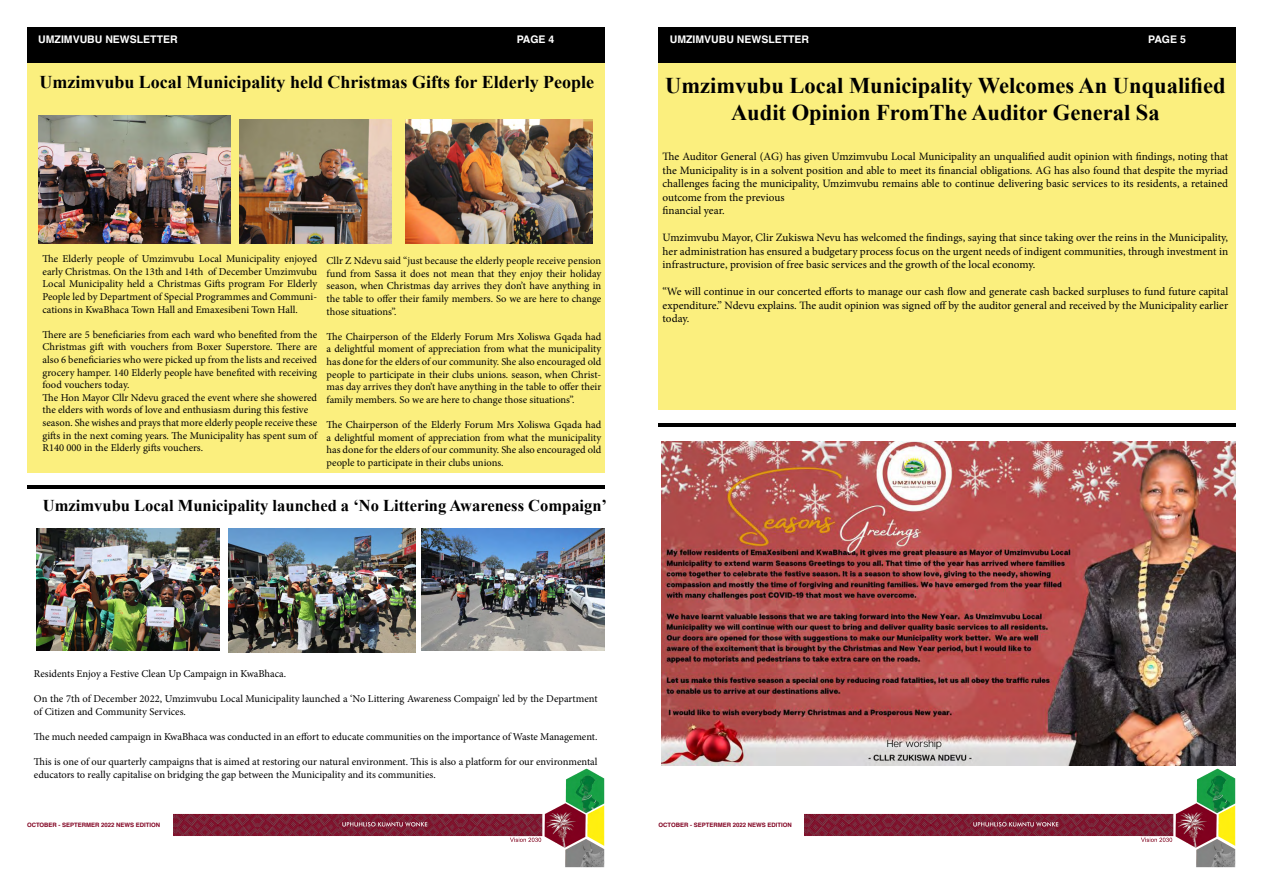
<style>
.page{position:relative;width:1263px;height:893px;background:#fff}
.page>*{position:absolute;margin:0;border:0;box-sizing:border-box;transform-origin:0 0}
.t1{font:700 22.5px/27px "Times New Roman";color:#000;text-align:center}
.t2{font:700 18px "Times New Roman";color:#000}
.t3{font:700 16.5px "Times New Roman";color:#000}
.t4{font:11.25px/13.5px "Minion Pro";color:#000;text-align:justify}
.t5{font:10.5px/12.6px "Minion Pro";color:#000;text-align:justify}
.t6{font:700 10.5px "Helvetica";color:#fff}
.t7{font:700 6px "Helvetica";color:#800020}
</style>
<div class="page">
<div style="left:27px;top:63px;width:577px;height:410px;background:#fbef7e"></div>
<div style="left:27px;top:27px;width:577px;height:36px;background:#000"></div>
<img style="left:173px;top:768px;width:431px;height:100px">
<hr style="left:27px;top:485px;width:577px;height:3px;background:#000">
<div style="left:658px;top:63px;width:578px;height:346px;background:#fbef7e"></div>
<div style="left:658px;top:27px;width:578px;height:36px;background:#000"></div>
<img style="left:805px;top:765px;width:431px;height:103px">
<img style="left:661px;top:442px;width:575px;height:323px">
<hr style="left:658px;top:423px;width:578px;height:3px;background:#000">
<img style="left:38px;top:116px;width:192px;height:128px">
<img style="left:239px;top:119px;width:153px;height:125px">
<img style="left:405px;top:119px;width:187px;height:125px">
<img style="left:37px;top:529px;width:183px;height:121px">
<img style="left:229px;top:528px;width:186px;height:124px">
<img style="left:422px;top:529px;width:183px;height:121px">
<p class="t6" style="left:38px;top:31px;width:141px">UMZIMVUBU NEWSLETTER</p>
<p class="t6" style="left:517px;top:31px;width:39px">PAGE 4</p>
<h2 class="t2" style="left:39px;top:69px;width:556px">Umzimvubu Local Municipality held Christmas Gifts for Elderly People</h2>
<p class="t5" style="left:43px;top:253px;width:276px">The Elderly people of Umzimvubu Local Municipality enjoyed early Christmas. On the 13th and 14th of December Umzimvubu Local Municipality held a Christmas Gifts program For Elderly People led by Department of Special Programmes and Communi&shy;cations in KwaBhaca Town Hall and Emaxesibeni Town Hall.</p>
<p class="t5" style="left:43px;top:328px;width:276px;text-align:left">There are 5 beneficiaries from each ward who benefited from the Christmas gift with vouchers from Boxer Superstore. There are also 6 beneficiaries who were picked up from the lists and received grocery hamper. 140 Elderly people have benefited with receiving food vouchers today.<br>The Hon Mayor Cllr Ndevu graced the event where she showered the elders with words of love and enthusiasm during this festive season. She wishes and prays that more elderly people receive these gifts in the next coming years. The Municipality has spent sum of R140 000 in the Elderly gifts vouchers.</p>
<p class="t5" style="left:327px;top:255px;width:276px">Cllr Z Ndevu said “just because the elderly people receive pension fund from Sassa it does not mean that they enjoy their holiday season, when Christmas day arrives they don’t have anything in the table to offer their family members. So we are here to change those situations”.</p>
<p class="t5" style="left:327px;top:330px;width:276px">The Chairperson of the Elderly Forum Mrs Xoliswa Gqada had a delightful moment of appreciation from what the municipality has done for the elders of our community. She also encouraged old people to participate in their clubs unions. season, when Christ&shy;mas day arrives they don’t have anything in the table to offer their family members. So we are here to change those situations”.</p>
<p class="t5" style="left:327px;top:418px;width:276px">The Chairperson of the Elderly Forum Mrs Xoliswa Gqada had a delightful moment of appreciation from what the municipality has done for the elders of our community. She also encouraged old people to participate in their clubs unions.</p>
<h3 class="t3" style="left:43px;top:494px;width:566px">Umzimvubu Local Municipality launched a ‘No Littering Awareness Compaign’</h3>
<p class="t6" style="left:670px;top:31px;width:141px">UMZIMVUBU NEWSLETTER</p>
<p class="t6" style="left:1148px;top:31px;width:39px">PAGE 5</p>
<h1 class="t1" style="left:665px;top:72px;width:562px">Umzimvubu Local Municipality Welcomes An Unqualified<br>Audit Opinion FromThe Auditor General Sa</h1>
<p class="t4" style="left:663px;top:150px;width:567px;text-align:left">The Auditor General (AG) has given Umzimvubu Local Municipality an unqualified audit opinion with findings, noting that the Municipality is in a solvent position and able to meet its financial obligations. AG has also found that despite the myriad challenges facing the municipality, Umzimvubu remains able to continue delivering basic services to its residents, a retained outcome from the previous<br>financial year.</p>
<p class="t4" style="left:663px;top:231px;width:567px">Umzimvubu Mayor, Clir Zukiswa Nevu has welcomed the findings, saying that since taking over the reins in the Municipality, her administration has ensured a budgetary process focus on the urgent needs of indigent communities, through investment in infrastructure, provision of free basic services and the growth of the local economy.</p>
<p class="t4" style="left:663px;top:285px;width:567px">“We will continue in our concerted efforts to manage our cash flow and generate cash backed surpluses to fund future capital expenditure.” Ndevu explains. The audit opinion was signed off by the auditor general and received by the Municipality earlier today.</p>
<p class="t5" style="left:34px;top:668px;width:254px">Residents Enjoy a Festive Clean Up Campaign in KwaBhaca.</p>
<p class="t5" style="left:34px;top:693px;width:565px">On the 7th of December 2022, Umzimvubu Local Municipality launched a ‘No Littering Awareness Compaign’ led by the Department of Citizen and Community Services.</p>
<p class="t5" style="left:34px;top:731px;width:565px">The much needed campaign in KwaBhaca was conducted in an effort to educate communities on the importance of Waste Management.</p>
<p class="t5" style="left:34px;top:756px;width:565px">This is one of our quarterly campaigns that is aimed at restoring our natural environment. This is also a platform for our environmental educators to really capitalise on bridging the gap between the Municipality and its communities.</p>
<p class="t7" style="left:27px;top:820px;width:135px">OCTOBER - SEPTERMER 2022 NEWS EDITION</p>
<p class="t7" style="left:658px;top:820px;width:135px">OCTOBER - SEPTERMER 2022 NEWS EDITION</p>
</div>
